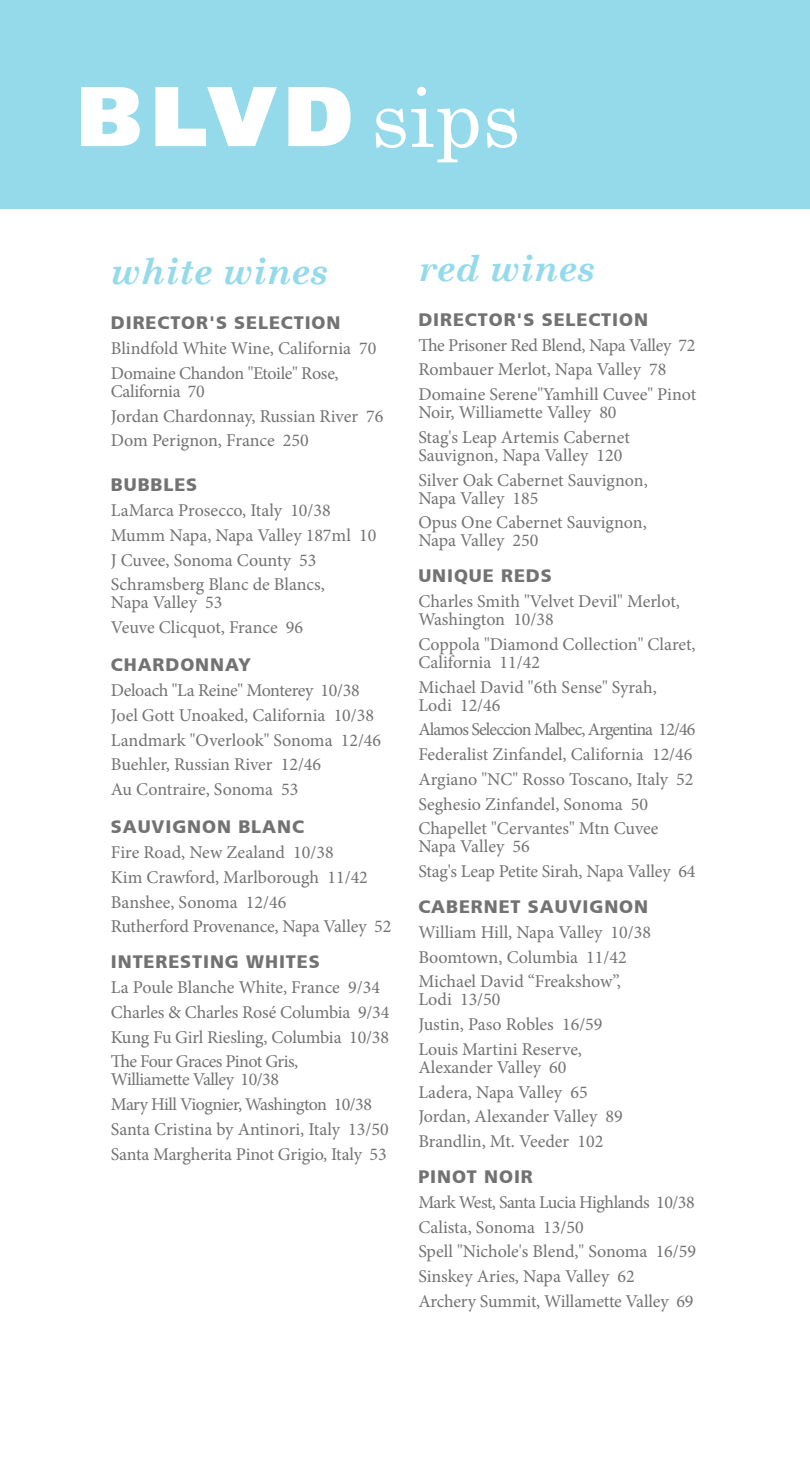
<style>
.page{position:relative;width:810px;height:1458px;background:#fff}
.page>*{position:absolute;margin:0;border:0;box-sizing:border-box;transform-origin:0 0}
.t1{font:900 84.6px "Frutiger CE";color:#fff}
.t2{font:italic 700 36px "Century Schoolbook";color:#94daeb}
.t3{font:18px/24.8px "Minion Pro";letter-spacing:-.005em;color:#717271}
.t4{font:900 18px "Frutiger CE";letter-spacing:.05em;color:#717271}
.t5{font:18px/24.8px "Minion Pro";letter-spacing:-.025em;color:#717271}
.t6{font:18px "Minion Pro";letter-spacing:-.03em;color:#717271}
.s1{font-family:"Century Schoolbook";font-weight:400;font-size:82.35px}
.s2{font-family:"Frutiger CE";font-weight:900}
</style>
<div class="page">
<div style="left:0;top:0;width:810px;height:209px;background:#94daeb"></div>
<p class="t1" style="left:77px;top:65px;width:445px">BLVD <span class="s1">sips</span></p>
<p class="t2" style="left:111px;top:244px;width:218px">white wines</p>
<p class="t4" style="left:111px;top:312px;width:231px">DIRECTOR'S SELECTION</p>
<p class="t3" style="left:111px;top:336px;width:267px">Blindfold White Wine, California 70</p>
<p class="t3" style="left:111px;top:364px;width:229px;line-height:18px">Domaine Chandon "Etoile" Rose,<br>California 70</p>
<p class="t3" style="left:111px;top:403px;width:274px">Jordan Chardonnay, Russian River 76<br>Dom Perignon, France 250</p>
<p class="t4" style="left:111px;top:474px;width:88px">BUBBLES</p>
<p class="t3" style="left:111px;top:498px;width:267px">LaMarca Prosecco, Italy 10/38<br>Mumm Napa, Napa Valley 187ml 10<br>J Cuvee, Sonoma County 53<br>Schramsberg Blanc de Blancs,</p>
<p class="t3" style="left:111px;top:590px;width:194px">Napa Valley 53<br>Veuve Clicquot, France 96</p>
<p class="t4" style="left:111px;top:654px;width:142px">CHARDONNAY</p>
<p class="t3" style="left:111px;top:678px;width:272px">Deloach "La Reine" Monterey 10/38<br>Joel Gott Unoaked, California 10/38<br>Landmark "Overlook" Sonoma 12/46<br>Buehler, Russian River 12/46<br>Au Contraire, Sonoma 53</p>
<p class="t4" style="left:111px;top:816px;width:195px">SAUVIGNON BLANC</p>
<p class="t3" style="left:111px;top:840px;width:282px">Fire Road, New Zealand 10/38<br>Kim Crawford, Marlborough 11/42<br>Banshee, Sonoma 12/46<br>Rutherford Provenance, Napa Valley 52</p>
<p class="t4" style="left:111px;top:951px;width:210px">INTERESTING WHITES</p>
<p class="t3" style="left:111px;top:975px;width:280px">La Poule Blanche White, France 9/34<br>Charles &amp; Charles Rosé Columbia 9/34<br>Kung Fu Girl Riesling, Columbia 10/38<br>The Four Graces Pinot Gris,</p>
<p class="t3" style="left:111px;top:1067px;width:279px">Williamette Valley 10/38<br>Mary Hill Viognier, Washington 10/38<br>Santa Cristina by Antinori, Italy 13/50<br>Santa Margherita Pinot Grigio, Italy 53</p>
<p class="t2" style="left:418px;top:240px;width:178px">red wines</p>
<p class="t4" style="left:418px;top:309px;width:231px">DIRECTOR'S SELECTION</p>
<p class="t3" style="left:418px;top:333px;width:279px">The Prisoner Red Blend, Napa Valley 72<br>Rombauer Merlot, Napa Valley 78</p>
<p class="t3" style="left:418px;top:386px;width:280px;line-height:18px">Domaine Serene"Yamhill Cuvee" Pinot<br>Noir, Williamette Valley 80</p>
<p class="t3" style="left:418px;top:428px;width:213px;line-height:18px">Stag's Leap Artemis Cabernet<br>Sauvignon, Napa Valley 120</p>
<p class="t3" style="left:418px;top:471px;width:231px;line-height:18px">Silver Oak Cabernet Sauvignon,<br>Napa Valley 185</p>
<p class="t3" style="left:418px;top:514px;width:230px;line-height:18px">Opus One Cabernet Sauvignon,<br>Napa Valley 250</p>
<p class="t4" style="left:418px;top:565px;width:135px">UNIQUE REDS</p>
<p class="t3" style="left:418px;top:593px;width:263px;line-height:18px">Charles Smith "Velvet Devil" Merlot,<br>Washington 10/38</p>
<p class="t3" style="left:418px;top:635px;width:279px;line-height:18px">Coppola "Diamond Collection" Claret,<br>California 11/42</p>
<p class="t3" style="left:418px;top:678px;width:240px;line-height:18px">Michael David "6th Sense" Syrah,<br>Lodi 12/46</p>
<p class="t5" style="left:418px;top:717px;width:279px">Alamos Seleccion Malbec, Argentina 12/46<br>Federalist Zinfandel, California 12/46</p>
<p class="t3" style="left:418px;top:767px;width:277px">Argiano "NC" Rosso Toscano, Italy 52<br>Seghesio Zinfandel, Sonoma 50</p>
<p class="t3" style="left:418px;top:820px;width:242px;line-height:18px">Chapellet "Cervantes" Mtn Cuvee<br>Napa Valley 56</p>
<p class="t3" style="left:418px;top:854px;width:279px;line-height:36px">Stag's Leap Petite Sirah, Napa Valley 64<br><span class="s2">CABERNET SAUVIGNON</span></p>
<p class="t3" style="left:418px;top:920px;width:234px">William Hill, Napa Valley 10/38</p>
<p class="t3" style="left:418px;top:945px;width:210px">Boomtown, Columbia 11/42</p>
<p class="t3" style="left:418px;top:973px;width:204px;line-height:18px">Michael David “Freakshow”,<br>Lodi 13/50</p>
<p class="t3" style="left:418px;top:1012px;width:186px">Justin, Paso Robles 16/59</p>
<p class="t3" style="left:418px;top:1040px;width:165px;line-height:18px">Louis Martini Reserve,<br>Alexander Valley 60</p>
<p class="t3" style="left:418px;top:1080px;width:171px">Ladera, Napa Valley 65</p>
<p class="t3" style="left:418px;top:1104px;width:206px">Jordan, Alexander Valley 89</p>
<p class="t3" style="left:418px;top:1129px;width:187px">Brandlin, Mt. Veeder 102</p>
<p class="t4" style="left:418px;top:1166px;width:116px">PINOT NOIR</p>
<p class="t6" style="left:418px;top:1190px;width:278px">Mark West, Santa Lucia Highlands 10/38</p>
<p class="t3" style="left:418px;top:1215px;width:279px">Calista, Sonoma 13/50<br>Spell "Nichole's Blend," Sonoma 16/59<br>Sinskey Aries, Napa Valley 62<br>Archery Summit, Willamette Valley 69</p>
</div>
